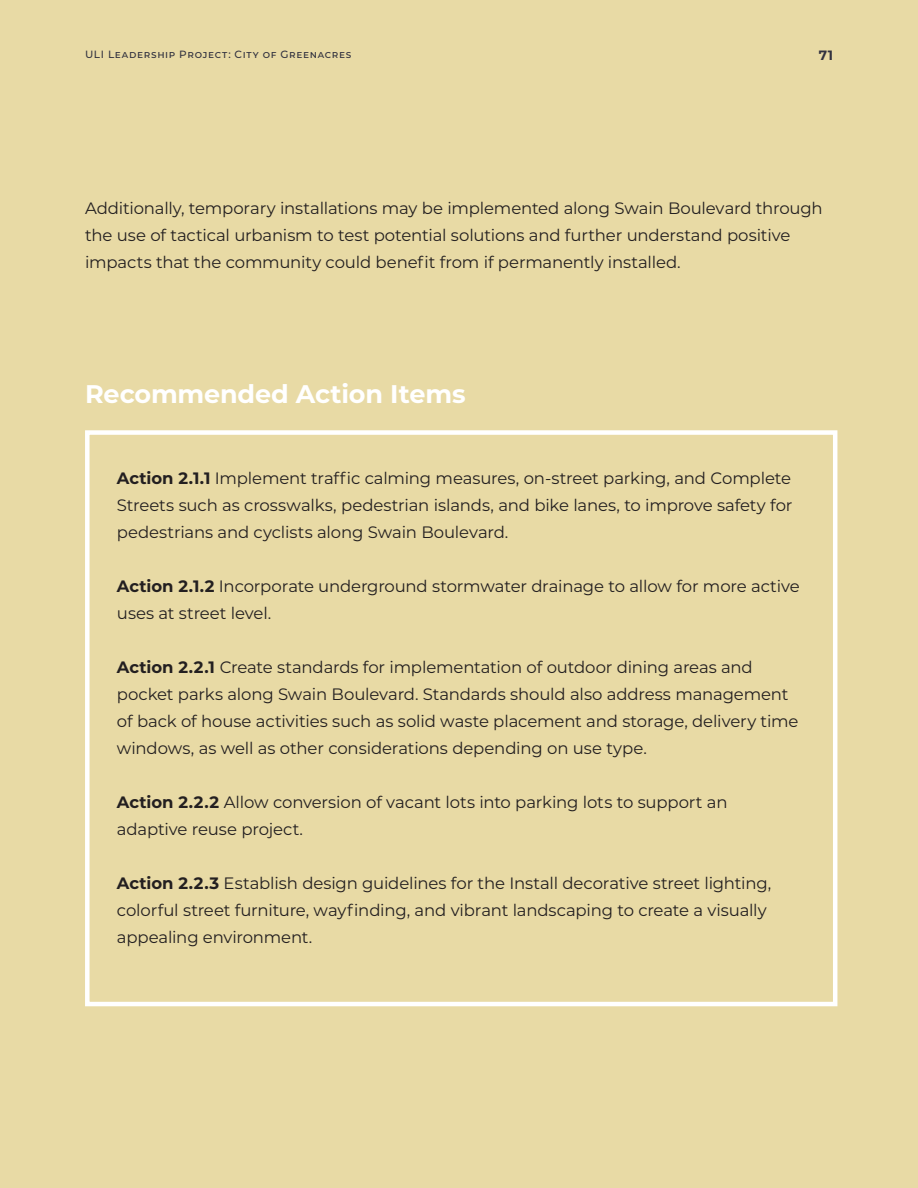
<style>
.page{position:relative;width:918px;height:1188px;background:#e8daa5}
.page>*{position:absolute;margin:0;border:0;box-sizing:border-box;transform-origin:0 0}
.Special_02{font:700 25.5px "Montserrat";letter-spacing:-.005em;color:#fff}
.Special_02-2{font:16.5px/27px "Montserrat";letter-spacing:-.01em;color:#231f20}
.t1{font:700 13.5px "Montserrat";color:#32323f}
.t2{font:500 10.5px "Montserrat";letter-spacing:.065em;color:#32323f}
.s1{font-weight:700}
</style>
<div class="page">
<div style="left:85px;top:430px;width:752px;height:576px;border:4px solid #fff"></div>
<p class="t2" style="left:85px;top:47px;width:268px">ULI Leadership Project: City of Greenacres</p>
<p class="t1" style="left:819px;top:45px;width:16px">71</p>
<p class="Special_02-2" style="left:85px;top:194px;width:739px">Additionally, temporary installations may be implemented along Swain Boulevard through the use of tactical urbanism to test potential solutions and further understand positive impacts that the community could benefit from if permanently installed.</p>
<p class="Special_02" style="left:85px;top:376px;width:382px">Recommended Action Items</p>
<p class="Special_02-2" style="left:117px;top:464px;width:677px;text-align:justify"><span class="s1">Action 2.1.1</span> Implement traffic calming measures, on-street parking, and Complete Streets such as crosswalks, pedestrian islands, and bike lanes, to improve safety for pedestrians and cyclists along Swain Boulevard.</p>
<p class="Special_02-2" style="left:117px;top:572px;width:684px"><span class="s1">Action 2.1.2</span> Incorporate underground stormwater drainage to allow for more active uses at street level.</p>
<p class="Special_02-2" style="left:117px;top:653px;width:683px"><span class="s1">Action 2.2.1</span> Create standards for implementation of outdoor dining areas and pocket parks along Swain Boulevard. Standards should also address management of back of house activities such as solid waste placement and storage, delivery time windows, as well as other considerations depending on use type.</p>
<p class="Special_02-2" style="left:117px;top:788px;width:612px"><span class="s1">Action 2.2.2</span> Allow conversion of vacant lots into parking lots to support an adaptive reuse project.</p>
<p class="Special_02-2" style="left:117px;top:869px;width:656px"><span class="s1">Action 2.2.3</span> Establish design guidelines for the Install decorative street lighting, colorful street furniture, wayfinding, and vibrant landscaping to create a visually appealing environment.</p>
</div>
